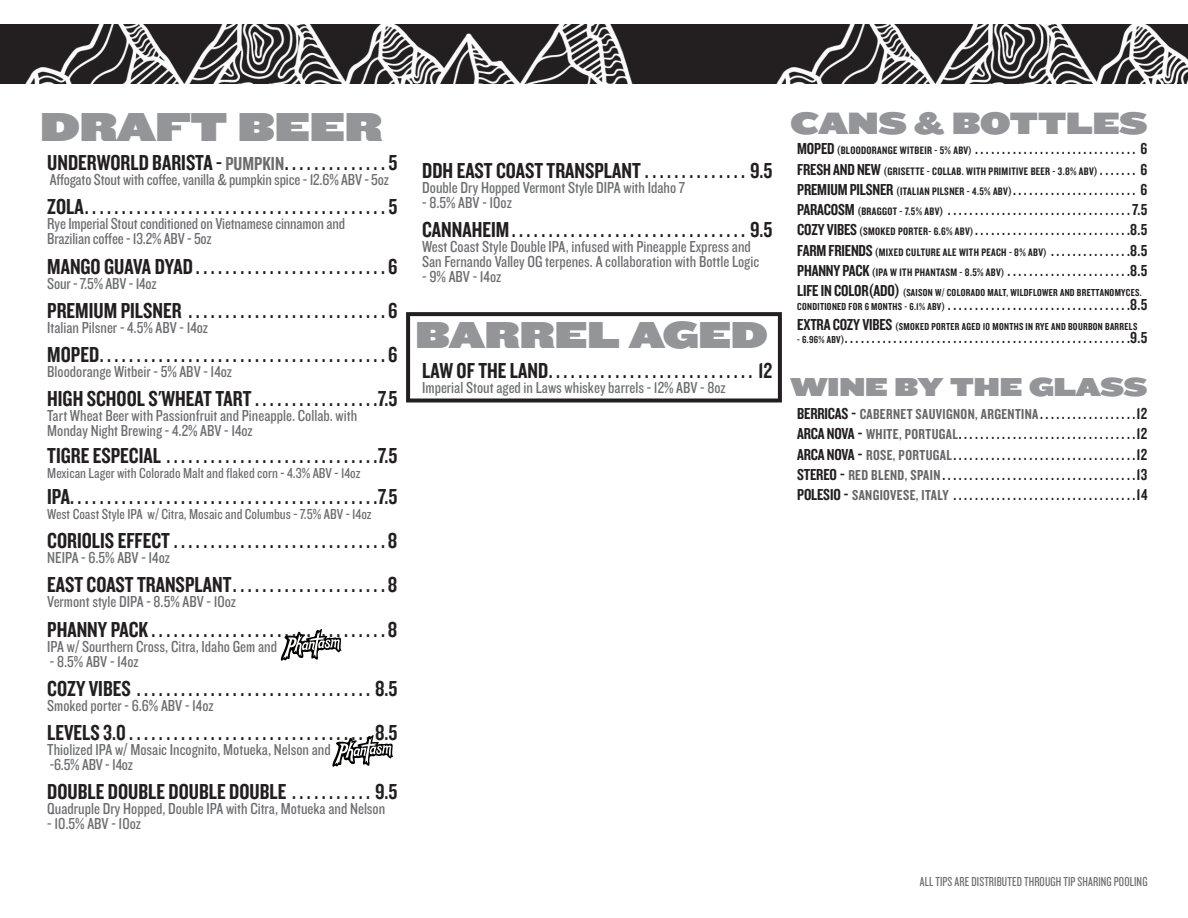
<style>
.page{position:relative;width:1188px;height:918px;background:#fff}
.page>*{position:absolute;margin:0;border:0;box-sizing:border-box;transform-origin:0 0}
.t1{font:42px "Knockout HTF94 Ultmt Sumo";color:#939598}
.t2{font:39px "Knockout HTF94 Ultmt Sumo";color:#939598}
.t3{font:32.1px "Knockout HTF94 Ultmt Sumo";color:#939598}
.t4{font:27px "Knockout HTF94 Ultmt Sumo";color:#939598}
.t5{font:22.5px "Knockout HTF49 Liteweight";color:#231f20}
.t6{font:16.5px/15px "Knockout HTF29 Junior Liteweight";color:#6c6d70}
.t7{font:16.5px/20.2px "Knockout HTF49 Liteweight";letter-spacing:-.01em;color:#231f20;text-align:justify}
.t8{font:15px "Knockout HTF29 Junior Liteweight";color:#6c6d70}
.t9{font:13.5px "Knockout HTF28 Junior Featherwt";letter-spacing:.01em;color:#6c6d70}
.t10{font:11.25px "Knockout HTF49 Liteweight";letter-spacing:.03em;color:#231f20}
.t11{font:10.5px "Knockout HTF49 Liteweight";letter-spacing:.03em;color:#231f20}
.s1{font-size:19.5px;color:#6c6d70}
.s2{font-size:11.25px}
.s3{font-size:10.5px}
.s4{font-size:16.5px}
.s5{font-size:18px}
.s6{font-size:15px;color:#67676a}
</style>
<div class="page">
<img style="left:0;top:25px;width:1188px;height:58px">
<svg style="left:406px;top:312px;width:376px;height:91px"></svg>
<svg style="left:332px;top:735px;width:61px;height:32px"></svg>
<svg style="left:280px;top:629px;width:61px;height:32px"></svg>
<h1 class="t1" style="left:40px;top:103px;width:344px">DRAFT BEER</h1>
<h3 class="t5" style="left:47px;top:151px;width:352px">UNDERWORLD BARISTA - <span class="s1">PUMPKIN</span> . . . . . . . . . . . . . . 5</h3>
<p class="t6" style="left:50px;top:173px;width:341px">Affogato Stout with coffee, vanilla &amp; pumpkin spice - 12.6% ABV - 5oz</p>
<h3 class="t5" style="left:47px;top:195px;width:352px">ZOLA . . . . . . . . . . . . . . . . . . . . . . . . . . . . . . . . . . . . . . . . . 5</h3>
<p class="t6" style="left:47px;top:217px;width:299px">Rye Imperial Stout conditioned on Vietnamese cinnamon and<br>Brazilian coffee - 13.2% ABV - 5oz</p>
<h3 class="t5" style="left:47px;top:255px;width:352px">MANGO GUAVA DYAD . . . . . . . . . . . . . . . . . . . . . . . . . . 6</h3>
<p class="t6" style="left:47px;top:276px;width:111px">Sour - 7.5% ABV - 14oz</p>
<h3 class="t5" style="left:47px;top:299px;width:352px">PREMIUM PILSNER . . . . . . . . . . . . . . . . . . . . . . . . . . . 6</h3>
<p class="t6" style="left:47px;top:320px;width:162px">Italian Pilsner - 4.5% ABV - 14oz</p>
<h3 class="t5" style="left:47px;top:343px;width:352px">MOPED . . . . . . . . . . . . . . . . . . . . . . . . . . . . . . . . . . . . . . . 6</h3>
<p class="t6" style="left:47px;top:365px;width:186px">Bloodorange Witbeir - 5% ABV - 14oz</p>
<h3 class="t5" style="left:47px;top:387px;width:352px">HIGH SCHOOL S'WHEAT TART . . . . . . . . . . . . . . . . .7.5</h3>
<p class="t6" style="left:47px;top:409px;width:312px">Tart Wheat Beer with Passionfruit and Pineapple. Collab. with<br>Monday Night Brewing - 4.2% ABV - 14oz</p>
<h3 class="t5" style="left:47px;top:444px;width:352px">TIGRE ESPECIAL . . . . . . . . . . . . . . . . . . . . . . . . . . . . .7.5</h3>
<p class="t8" style="left:47px;top:465px;width:315px">Mexican Lager with Colorado Malt and flaked corn - 4.3% ABV - 14oz</p>
<h3 class="t5" style="left:47px;top:485px;width:352px">IPA. . . . . . . . . . . . . . . . . . . . . . . . . . . . . . . . . . . . . . . . . .7.5</h3>
<p class="t8" style="left:47px;top:506px;width:326px">West Coast Style IPA w/ Citra, Mosaic and Columbus - 7.5% ABV - 14oz</p>
<h3 class="t5" style="left:47px;top:529px;width:352px">CORIOLIS EFFECT . . . . . . . . . . . . . . . . . . . . . . . . . . . . . 8</h3>
<p class="t6" style="left:47px;top:551px;width:124px">NEIPA - 6.5% ABV - 14oz</p>
<h3 class="t5" style="left:47px;top:573px;width:352px">EAST COAST TRANSPLANT . . . . . . . . . . . . . . . . . . . . . 8</h3>
<p class="t6" style="left:47px;top:595px;width:190px">Vermont style DIPA - 8.5% ABV - 10oz</p>
<h3 class="t5" style="left:47px;top:618px;width:352px">PHANNY PACK . . . . . . . . . . . . . . . . . . . . . . . . . . . . . . . . 8</h3>
<p class="t6" style="left:47px;top:639px;width:231px">IPA w/ Sourthern Cross, Citra, Idaho Gem and</p>
<p class="t6" style="left:50px;top:654px;width:90px">- 8.5% ABV - 14oz</p>
<h3 class="t5" style="left:47px;top:677px;width:352px">COZY VIBES . . . . . . . . . . . . . . . . . . . . . . . . . . . . . . . . 8.5</h3>
<p class="t6" style="left:47px;top:698px;width:168px">Smoked porter - 6.6% ABV - 14oz</p>
<h3 class="t5" style="left:47px;top:721px;width:352px">LEVELS 3.0 . . . . . . . . . . . . . . . . . . . . . . . . . . . . . . . . . 8.5</h3>
<p class="t6" style="left:47px;top:743px;width:285px">Thiolized IPA w/ Mosaic Incognito, Motueka, Nelson and -6.5% ABV - 14oz</p>
<h3 class="t5" style="left:47px;top:780px;width:352px">DOUBLE DOUBLE DOUBLE DOUBLE . . . . . . . . . . . 9.5</h3>
<p class="t6" style="left:47px;top:802px;width:340px">Quadruple Dry Hopped, Double IPA with Citra, Motueka and Nelson</p>
<p class="t6" style="left:47px;top:817px;width:95px">- 10.5% ABV - 10oz</p>
<h3 class="t5" style="left:422px;top:159px;width:352px">DDH EAST COAST TRANSPLANT . . . . . . . . . . . . . . 9.5</h3>
<p class="t6" style="left:422px;top:181px;width:264px">Double Dry Hopped Vermont Style DIPA with Idaho 7</p>
<p class="t6" style="left:422px;top:196px;width:91px">- 8.5% ABV - 10oz</p>
<h3 class="t5" style="left:422px;top:218px;width:352px">CANNAHEIM . . . . . . . . . . . . . . . . . . . . . . . . . . . . . . . . 9.5</h3>
<p class="t6" style="left:422px;top:240px;width:339px">West Coast Style Double IPA, infused with Pineapple Express and<br>San Fernando Valley OG terpenes. A collaboration with Bottle Logic</p>
<p class="t6" style="left:422px;top:270px;width:81px">- 9% ABV - 14oz</p>
<h2 class="t2" style="left:416px;top:313px;width:354px">BARREL AGED</h2>
<h3 class="t5" style="left:422px;top:359px;width:352px">LAW OF THE LAND . . . . . . . . . . . . . . . . . . . . . . . . . . . . 12</h3>
<p class="t6" style="left:422px;top:380px;width:305px">Imperial Stout aged in Laws whiskey barrels - 12% ABV - 8oz</p>
<h3 class="t3" style="left:790px;top:105px;width:358px">CANS &amp; BOTTLES</h3>
<p class="t7" style="left:797px;top:139px;width:352px">MOPED <span class="s2">(BLOODORANGE WITBEIR - 5% ABV</span><span class="s3">)</span> . . . . . . . . . . . . . . . . . . . . . . . . . . . . . . 6</p>
<p class="t10" style="left:797px;top:165px;width:352px"><span class="s4">FRESH AND NEW</span> (GRISETTE - COLLAB. WITH PRIMITIVE BEER - 3.8% ABV) <span class="s4">. . . . . . . 6</span></p>
<p class="t7" style="left:797px;top:180px;width:352px">PREMIUM PILSNER <span class="s2">(ITALIAN PILSNER - 4.5% ABV)</span> . . . . . . . . . . . . . . . . . . . . . . . 6<br>PARACOSM <span class="s2">(BRAGGOT - 7.5% ABV)</span> . . . . . . . . . . . . . . . . . . . . . . . . . . . . . . . . . .7.5<br>COZY VIBES <span class="s2">(SMOKED PORTER- 6.6% ABV</span><span class="s3">)</span> . . . . . . . . . . . . . . . . . . . . . . . . . . . . .8.5</p>
<p class="t10" style="left:797px;top:246px;width:352px"><span class="s4">FARM FRIENDS</span> (MIXED CULTURE ALE WITH PEACH - 8% ABV<span class="s3">)</span> <span class="s4">. . . . . . . . . . . . . . .8.5</span></p>
<p class="t7" style="left:797px;top:261px;width:352px">PHANNY PACK <span class="s2">(IPA W ITH PHANTASM - 8.5% ABV</span><span class="s3">)</span> . . . . . . . . . . . . . . . . . . . . . . .8.5</p>
<p class="t11" style="left:797px;top:287px;width:346px"><span class="s4">LIFE IN COLOR(ADO)</span> (SAISON W/ COLORADO MALT, WILDFLOWER AND BRETTANOMYCES.</p>
<p class="t7" style="left:797px;top:294px;width:352px"><span class="s3">CONDITIONED FOR 6 MONTHS - 6.1% ABV)</span> . . . . . . . . . . . . . . . . . . . . . . . . . . . . . . . . . .8.5</p>
<p class="t11" style="left:797px;top:321px;width:342px"><span class="s4">EXTRA COZY VIBES</span> (SMOKED PORTER AGED 10 MONTHS IN RYE AND BOURBON BARRELS</p>
<p class="t7" style="left:797px;top:328px;width:352px"><span class="s3">- 6.96% ABV)</span> . . . . . . . . . . . . . . . . . . . . . . . . . . . . . . . . . . . . . . . . . . . . . . . . . . . . .9.5</p>
<h3 class="t4" style="left:790px;top:371px;width:358px">WINE BY THE GLASS</h3>
<p class="t7" style="left:797px;top:404px;width:352px">BERRICAS <span class="s5">-</span> <span class="s6">CABERNET SAUVIGNON, ARGENTINA</span> . . . . . . . . . . . . . . . . . .12<br>ARCA NOVA <span class="s5">-</span> <span class="s6">WHITE, PORTUGAL</span> . . . . . . . . . . . . . . . . . . . . . . . . . . . . . . . . .12<br>ARCA NOVA <span class="s5">-</span> <span class="s6">ROSE, PORTUGAL</span> . . . . . . . . . . . . . . . . . . . . . . . . . . . . . . . . . .12<br>STEREO <span class="s5">-</span> <span class="s6">RED BLEND, SPAIN</span> . . . . . . . . . . . . . . . . . . . . . . . . . . . . . . . . . . . .13<br>POLESIO <span class="s5">-</span> <span class="s6">SANGIOVESE, ITALY</span> . . . . . . . . . . . . . . . . . . . . . . . . . . . . . . . . . .14</p>
<p class="t9" style="left:920px;top:875px;width:229px">ALL TIPS ARE DISTRIBUTED THROUGH TIP SHARING POOLING</p>
</div>
